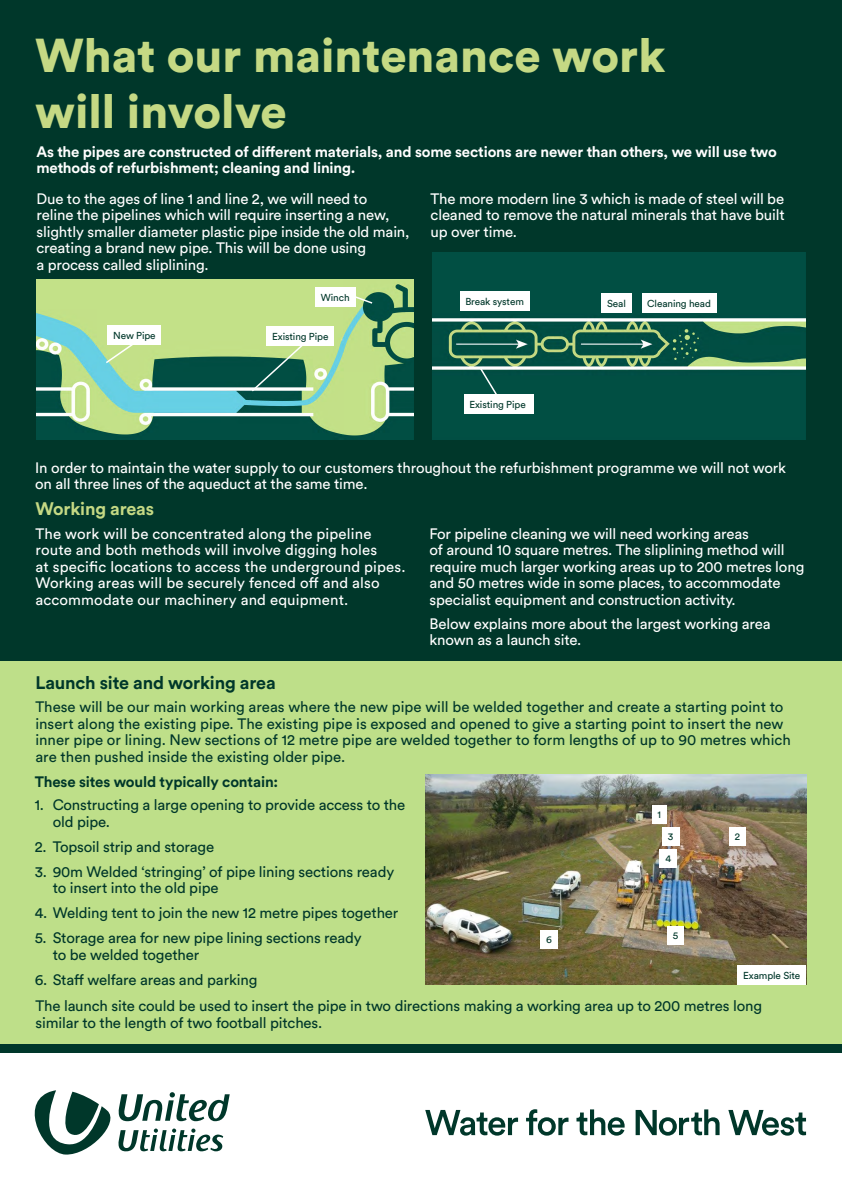
<style>
.page{position:relative;width:842px;height:1192px;background:#fff}
.page>*{position:absolute;margin:0;border:0;box-sizing:border-box;transform-origin:0 0}
.t1{font:900 47px/56.4px "Circular Std";color:#c5d984}
.t2{font:700 18px "Circular Std";letter-spacing:-.01em;color:#00372a}
.t3{font:700 18px "Circular Std";letter-spacing:-.01em;color:#c5d984}
.t4{font:15px/16.5px "Circular Std";letter-spacing:-.01em;color:#00372a}
.t5{font:15px/16.5px "Circular Std";letter-spacing:-.01em;color:#fff}
.t6{font:15px/16.5px "Circular Std";letter-spacing:.01em;color:#fff}
.t7{font:700 15px/16.5px "Circular Std";letter-spacing:-.01em;color:#fff}
.t8{font:700 15px "Circular Std";letter-spacing:-.01em;color:#00372a}
.t9{font:10px "Circular Std";letter-spacing:-.01em;color:#00372a}
</style>
<div class="page">
<div style="left:0;top:0;width:842px;height:1053px;background:#00372a"></div>
<svg style="left:425px;top:1109px;width:381px;height:27px"></svg>
<svg style="left:35px;top:1090px;width:195px;height:64px"></svg>
<img style="left:432px;top:253px;width:374px;height:186px">
<img style="left:36px;top:280px;width:377px;height:159px">
<div style="left:0;top:661px;width:842px;height:382px;background:#bedf89"></div>
<img style="left:426px;top:775px;width:380px;height:210px">
<div style="left:737px;top:965px;width:69px;height:20px;background:#fff"></div>
<div style="left:652px;top:805px;width:14px;height:19px;background:#fff"></div>
<div style="left:662px;top:827px;width:17px;height:19px;background:#fff"></div>
<div style="left:729px;top:827px;width:17px;height:19px;background:#fff"></div>
<div style="left:540px;top:930px;width:18px;height:18px;background:#fff"></div>
<div style="left:667px;top:926px;width:17px;height:19px;background:#fff"></div>
<div style="left:460px;top:291px;width:70px;height:20px;background:#fff"></div>
<div style="left:601px;top:294px;width:30px;height:19px;background:#fff"></div>
<div style="left:642px;top:294px;width:75px;height:19px;background:#fff"></div>
<div style="left:464px;top:394px;width:70px;height:19px;background:#fff"></div>
<svg style="left:479px;top:367px;width:21px;height:27px"></svg>
<div style="left:315px;top:287px;width:40px;height:20px;background:#fff"></div>
<svg style="left:355px;top:289px;width:19px;height:16px"></svg>
<div style="left:108px;top:325px;width:53px;height:19px;background:#fff"></div>
<svg style="left:104px;top:340px;width:34px;height:25px"></svg>
<div style="left:266px;top:327px;width:68px;height:19px;background:#fff"></div>
<svg style="left:250px;top:342px;width:56px;height:51px;background:#5a8e71"></svg>
<div style="left:660px;top:849px;width:17px;height:19px;background:#fff"></div>
<h1 class="t1" style="left:35px;top:26px;width:632px">What our maintenance work will involve</h1>
<p class="t7" style="left:36px;top:143px;width:742px">As the pipes are constructed of different materials, and some sections are newer than others, we will use two methods of refurbishment; cleaning and lining.</p>
<p class="t5" style="left:431px;top:190px;width:356px;text-align:justify">The more modern line 3 which is made of steel will be cleaned to remove the natural minerals that have built up over time.</p>
<p class="t5" style="left:36px;top:190px;width:375px">Due to the ages of line 1 and line 2, we will need to<br>reline the pipelines which will require inserting a new, slightly smaller diameter plastic pipe inside the old main, creating a brand new pipe. This will be done using<br>a process called sliplining.</p>
<p class="t9" style="left:321px;top:292px;width:30px">Winch</p>
<p class="t9" style="left:113px;top:329px;width:44px">New Pipe</p>
<p class="t9" style="left:272px;top:331px;width:58px">Existing Pipe</p>
<p class="t9" style="left:465px;top:296px;width:60px">Break system</p>
<p class="t9" style="left:607px;top:298px;width:20px">Seal</p>
<p class="t9" style="left:647px;top:298px;width:65px">Cleaning head</p>
<p class="t9" style="left:469px;top:398px;width:58px">Existing Pipe</p>
<p class="t5" style="left:35px;top:459px;width:752px">In order to maintain the water supply to our customers throughout the refurbishment programme we will not work on all three lines of the aqueduct at the same time.</p>
<p class="t3" style="left:35px;top:497px;width:120px">Working areas</p>
<p class="t6" style="left:35px;top:525px;width:372px">The work will be concentrated along the pipeline route and both methods will involve digging holes<br>at specific locations to access the underground pipes.<br>Working areas will be securely fenced off and also accommodate our machinery and equipment.</p>
<p class="t5" style="left:429px;top:525px;width:376px">For pipeline cleaning we will need working areas<br>of around 10 square metres. The sliplining method will require much larger working areas up to 200 metres long and 50 metres wide in some places, to accommodate specialist equipment and construction activity.</p>
<p class="t5" style="left:429px;top:615px;width:343px">Below explains more about the largest working area known as a launch site.</p>
<p class="t2" style="left:35px;top:671px;width:242px">Launch site and working area</p>
<p class="t4" style="left:35px;top:698px;width:757px">These will be our main working areas where the new pipe will be welded together and create a starting point to insert along the existing pipe. The existing pipe is exposed and opened to give a starting point to insert the new inner pipe or lining. New sections of 12 metre pipe are welded together to form lengths of up to 90 metres which are then pushed inside the existing older pipe.</p>
<p class="t8" style="left:35px;top:772px;width:245px">These sites would typically contain:</p>
<p class="t4" style="left:53px;top:797px;width:354px;text-indent:-18px">1. Constructing a large opening to provide access to the old pipe.</p>
<p class="t4" style="left:35px;top:838px;width:181px">2. Topsoil strip and storage</p>
<p class="t4" style="left:53px;top:863px;width:343px;text-indent:-18px">3. 90m Welded ‘stringing’ of pipe lining sections ready to insert into the old pipe</p>
<p class="t4" style="left:35px;top:905px;width:365px">4. Welding tent to join the new 12 metre pipes together</p>
<p class="t4" style="left:53px;top:930px;width:311px;text-indent:-18px">5. Storage area for new pipe lining sections ready to be welded together</p>
<p class="t4" style="left:35px;top:966px;width:729px;line-height:26.6px">6. Staff welfare areas and parking<br>The launch site could be used to insert the pipe in two directions making a working area up to 200 metres long</p>
<p class="t4" style="left:35px;top:1014px;width:288px">similar to the length of two football pitches.</p>
<p class="t9" style="left:657px;top:808px;width:5px">1</p>
<p class="t9" style="left:668px;top:830px;width:7px">3</p>
<p class="t9" style="left:735px;top:831px;width:7px">2</p>
<p class="t9" style="left:665px;top:853px;width:7px">4</p>
<p class="t9" style="left:673px;top:930px;width:7px">5</p>
<p class="t9" style="left:546px;top:933px;width:7px">6</p>
<p class="t9" style="left:743px;top:970px;width:59px">Example Site</p>
</div>
